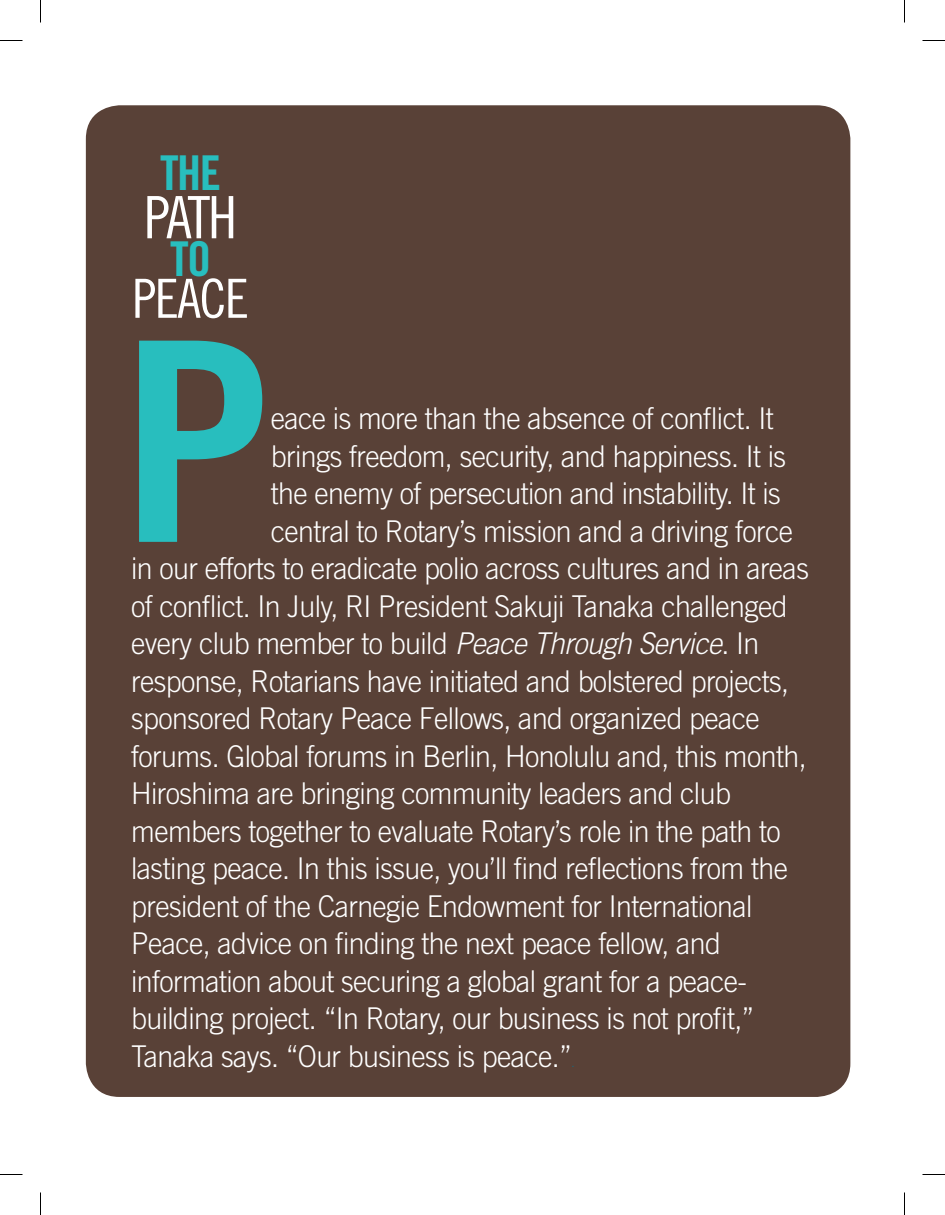
<style>
.page{position:relative;width:945px;height:1215px;background:#fff}
.page>*{position:absolute;margin:0;border:0;box-sizing:border-box;transform-origin:0 0}
.t1{font:278.7px "Trade Gothic LT Std Bd Cn 20";color:#28bebe;scale:1.1 1}
.t2{font:58.5px "Trade Gothic LT Std Cn 18";color:#fff}
.t3{font:54px "Trade Gothic LT Std Cn 18";letter-spacing:-.03em;color:#fff}
.t4{font:48px "Trade Gothic LT Std Bd Cn 20";color:#28bebe}
.t5{font:300 30px "Trade Gothic LT Std";letter-spacing:-.02em;color:#fff;scale:.95 1}
.t6{font:10.5px "Trade Gothic LT Std";color:#156b7f}
.s1{font-style:italic}
</style>
<div class="page">
<div style="left:86px;top:105px;width:764px;height:992px;background:#594137;border-radius:34px"></div>
<svg style="left:0;top:40px;width:22px;height:1px"></svg>
<svg style="left:922px;top:40px;width:23px;height:1px"></svg>
<svg style="left:0;top:1174px;width:22px;height:1px"></svg>
<svg style="left:922px;top:1174px;width:23px;height:1px"></svg>
<svg style="left:40px;top:0;width:1px;height:22px"></svg>
<svg style="left:40px;top:1192px;width:1px;height:23px"></svg>
<svg style="left:904px;top:0;width:1px;height:22px"></svg>
<svg style="left:904px;top:1192px;width:1px;height:23px"></svg>
<h3 class="t4" style="left:160px;top:144px;width:63px">the</h3>
<h2 class="t2" style="left:144px;top:183px;width:95px">PATH</h2>
<h3 class="t4" style="left:170px;top:230px;width:43px">to</h3>
<h3 class="t3" style="left:132px;top:266px;width:118px">PEACE</h3>
<h1 class="t1" style="left:121px;top:273px;width:114px">P</h1>
<p class="t5" style="left:271px;top:401px;width:531px">eace is more than the absence of conflict. It</p>
<p class="t5" style="left:271px;top:438px;width:544px">brings freedom, security, and happiness. It is</p>
<p class="t5" style="left:271px;top:476px;width:538px">the enemy of persecution and instability. It is</p>
<p class="t5" style="left:271px;top:513px;width:551px">central to Rotary’s mission and a driving force</p>
<p class="t5" style="left:131px;top:551px;width:715px">in our efforts to eradicate polio across cultures and in areas</p>
<p class="t5" style="left:131px;top:588px;width:692px">of conflict. I n July, RI President Sakuji Tanaka challenged</p>
<p class="t5" style="left:131px;top:626px;width:663px">every club member to build <span class="s1">Peace Through Service</span>. I n</p>
<p class="t5" style="left:131px;top:663px;width:694px">response, Rotarians have initiated and bolstered projects,</p>
<p class="t5" style="left:131px;top:701px;width:663px">sponsored R otary Peace Fellows, and organized peace</p>
<p class="t5" style="left:131px;top:738px;width:712px">forums. Global forums in Berlin, Honolulu and, this month,</p>
<p class="t5" style="left:131px;top:776px;width:633px">H iroshima are bringing community leaders and club</p>
<p class="t5" style="left:131px;top:813px;width:685px">members together to evaluate Rotary’s role in the path to</p>
<p class="t5" style="left:131px;top:851px;width:693px">lasting peace. I n this issue, you’ll find reflections from the</p>
<p class="t5" style="left:131px;top:888px;width:655px">president of the Carnegie Endowment for I nternational</p>
<p class="t5" style="left:131px;top:926px;width:622px">Peace, advice on finding the next peace fellow, and</p>
<p class="t5" style="left:131px;top:963px;width:650px">information about securing a global grant for a peace-</p>
<p class="t5" style="left:131px;top:1001px;width:657px">building project. “I n Rotary, our business is not profit,”</p>
<p class="t5" style="left:131px;top:1038px;width:465px">Tanaka says. “Our business is peace.”</p>
<p class="t6" style="left:571px;top:1057px;width:5px">.</p>
</div>
